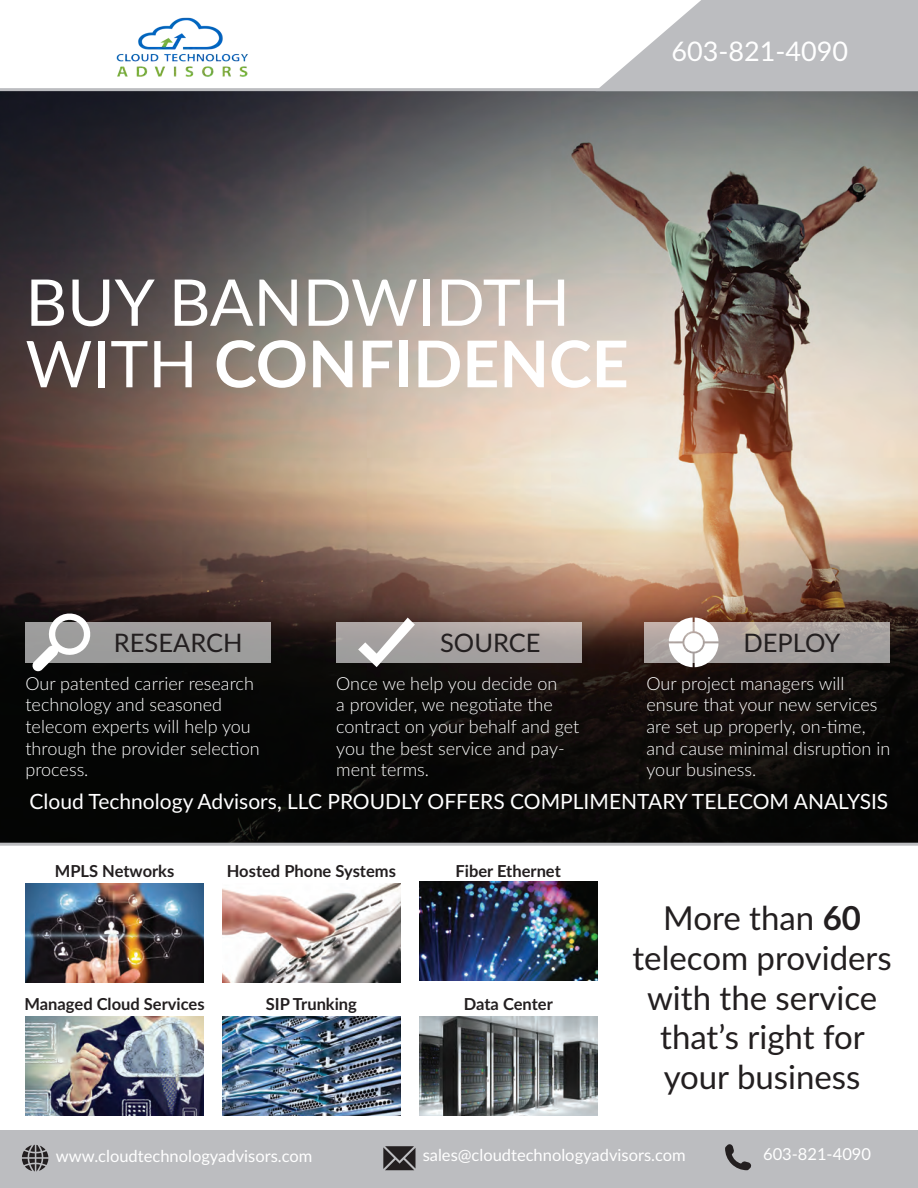
<style>
.page{position:relative;width:918px;height:1188px;background:#fff}
.page>*{position:absolute;margin:0;border:0;box-sizing:border-box;transform-origin:0 0}
.t1{font:700 64.5px "Lato";color:#fff}
.t2{font:64.5px "Lato";color:#fff}
.t3{font:33px/39.6px "Lato";color:#231f20;text-align:center}
.t4{font:27px "Lato";color:#fff}
.t5{font:25.5px "Lato";color:#231f20}
.t6{font:21px "Lato";color:#fff}
.t7{font:300 18px/21.6px "Lato";color:#fff}
.t8{font:700 16.5px "Lato";color:#231f20}
.t9{font:16.5px "Lato";color:#fff}
.s1{font-weight:400}
.s2{font-weight:700}
</style>
<div class="page">
<img style="left:0;top:91px;width:918px;height:752px">
<svg style="left:599px;top:0;width:319px;height:88px"></svg>
<hr style="left:0;top:88px;width:918px;height:3px;background:#bcbdc0">
<hr style="left:0;top:843px;width:918px;height:3px;background:#bcbdc0">
<div style="left:0;top:1130px;width:918px;height:58px;background:#bcbdc0"></div>
<svg style="left:22px;top:1145px;width:26px;height:27px"></svg>
<svg style="left:383px;top:1146px;width:33px;height:24px"></svg>
<svg style="left:725px;top:1144px;width:26px;height:26px"></svg>
<img style="left:116px;top:17px;width:132px;height:60px">
<img style="left:26px;top:884px;width:178px;height:99px">
<img style="left:26px;top:1017px;width:178px;height:99px">
<img style="left:222px;top:884px;width:178px;height:99px">
<img style="left:419px;top:1017px;width:178px;height:99px">
<img style="left:222px;top:1017px;width:178px;height:99px">
<img style="left:419px;top:882px;width:178px;height:99px">
<svg style="left:644px;top:622px;width:246px;height:41px;background:#a8a19f"></svg>
<svg style="left:669px;top:618px;width:50px;height:49px"></svg>
<div style="left:684px;top:633px;width:19px;height:19px;background:#fff;border-radius:50%"></div>
<div style="left:336px;top:622px;width:246px;height:41px;background:linear-gradient(to bottom,#b9aeaa,#9d9b9b)"></div>
<svg style="left:358px;top:618px;width:57px;height:49px"></svg>
<div style="left:26px;top:622px;width:246px;height:41px;background:#9d9d9c"></div>
<svg style="left:32px;top:611px;width:60px;height:61px"></svg>
<p class="t4" style="left:672px;top:31px;width:178px">603-821-4090</p>
<p class="t2" style="left:26px;top:256px;width:546px">BUY BANDWIDTH</p>
<p class="t1" style="left:26px;top:316px;width:605px"><span class="s1">WITH</span> CONFIDENCE</p>
<p class="t5" style="left:114px;top:625px;width:130px">RESEARCH</p>
<p class="t7" style="left:26px;top:672px;width:236px">Our patented carrier research technology and seasoned telecom experts will help you through the provider selection process.</p>
<p class="t5" style="left:440px;top:625px;width:102px">SOURCE</p>
<p class="t7" style="left:336px;top:672px;width:245px">Once we help you decide on<br>a provider, we negotiate the contract on your behalf and get you the best service and pay&shy;ment terms.</p>
<p class="t5" style="left:743px;top:625px;width:99px">DEPLOY</p>
<p class="t7" style="left:646px;top:672px;width:245px">Our project managers will ensure that your new services are set up properly, on-time, and cause minimal disruption in your business.</p>
<p class="t6" style="left:30px;top:787px;width:860px">Cloud Technology Advisors, LLC PROUDLY OFFERS COMPLIMENTARY TELECOM ANALYSIS</p>
<p class="t8" style="left:55px;top:859px;width:121px">MPLS Networks</p>
<p class="t8" style="left:227px;top:859px;width:171px">Hosted Phone Systems</p>
<p class="t8" style="left:25px;top:992px;width:182px">Managed Cloud Services</p>
<p class="t8" style="left:266px;top:992px;width:93px">SIP Trunking</p>
<p class="t8" style="left:456px;top:859px;width:107px">Fiber Ethernet</p>
<p class="t8" style="left:464px;top:992px;width:90px">Data Center</p>
<p class="t3" style="left:632px;top:897px;width:261px">More than <span class="s2">60 </span>telecom providers with the service that’s right for your business</p>
<p class="t9" style="left:56px;top:1144px;width:258px">www.cloudtechnologyadvisors.com</p>
<p class="t9" style="left:423px;top:1143px;width:265px">sales@cloudtechnologyadvisors.com</p>
<p class="t9" style="left:763px;top:1142px;width:109px">603-821-4090</p>
</div>
